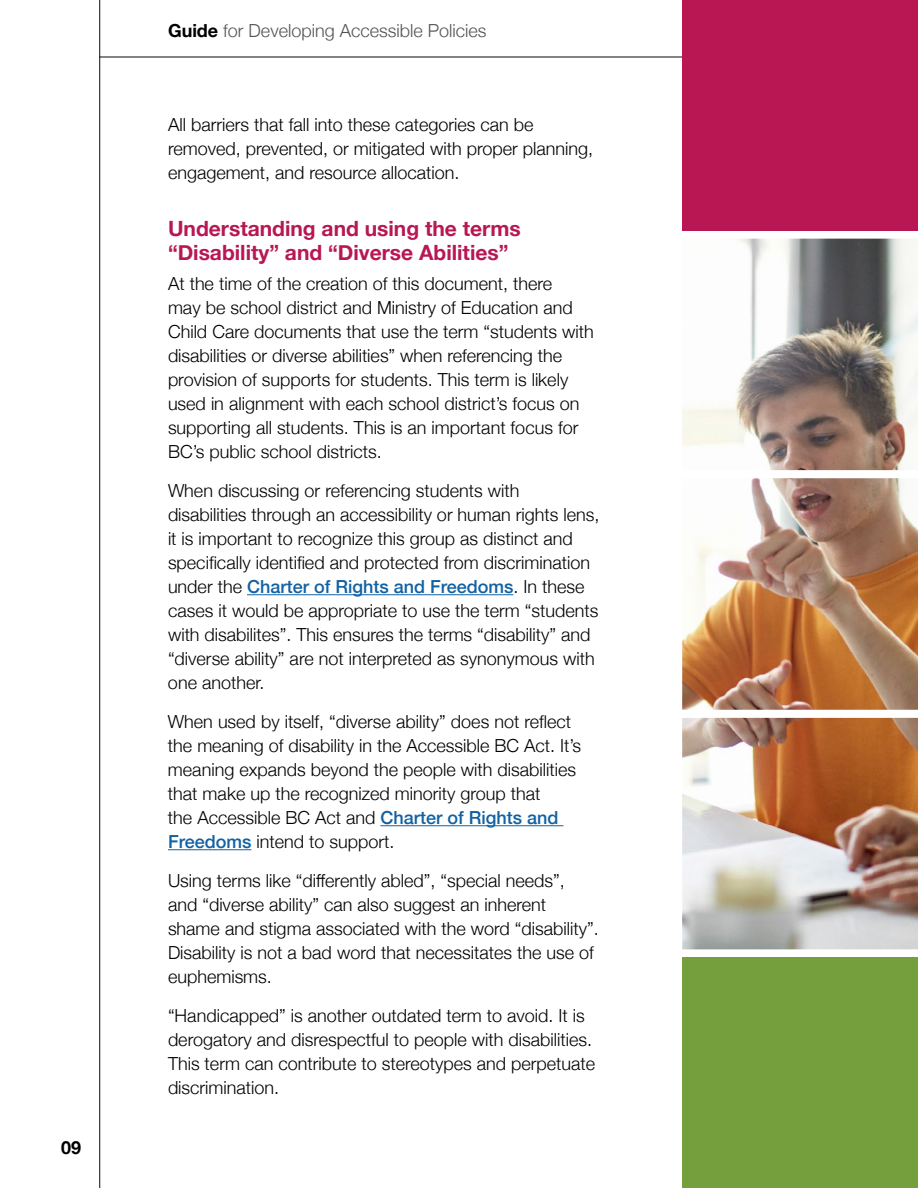
<style>
.page{position:relative;width:918px;height:1188px;background:#fff}
.page>*{position:absolute;margin:0;border:0;box-sizing:border-box;transform-origin:0 0}
.t1{font:700 21px/24px "Helvetica Neue";color:#b81754}
.t2{font:300 18px/24px "Helvetica Neue";color:#000}
.t3{font:300 18px "Helvetica Neue";color:#545454}
.t4{font:700 18px "Helvetica Neue";color:#000}
.s1{font-weight:700;color:#000}
.s2{font-weight:500;color:#1261a3}
</style>
<div class="page">
<hr style="left:99px;top:0;width:1px;height:1188px;background:#0a0a0a">
<hr style="left:99px;top:57px;width:819px;height:1px;background:#0a0a0a">
<hr style="left:247px;top:594px;width:266px;height:1px;background:#1261a3">
<hr style="left:380px;top:825px;width:183px;height:1px;background:#1261a3">
<hr style="left:168px;top:849px;width:83px;height:1px;background:#1261a3">
<img style="left:682px;top:239px;width:236px;height:710px">
<div style="left:682px;top:0;width:236px;height:230px;background:#b81754"></div>
<div style="left:682px;top:958px;width:236px;height:230px;background:#759e3d"></div>
<p class="t4" style="left:61px;top:1134px;width:22px">09</p>
<p class="t3" style="left:168px;top:16px;width:320px"><span class="s1">Guide</span> for Developing Accessible Policies</p>
<p class="t2" style="left:168px;top:112px;width:427px">All barriers that fall into these categories can be removed, prevented, or mitigated with proper planning, engagement, and resource allocation.</p>
<h3 class="t1" style="left:168px;top:217px;width:354px">Understanding and using the terms “Disability” and “Diverse Abilities”</h3>
<p class="t2" style="left:168px;top:271px;width:427px">At the time of the creation of this document, there<br>may be school district and Ministry of Education and Child Care documents that use the term “students with disabilities or diverse abilities” when referencing the provision of supports for students. This term is likely used in alignment with each school district’s focus on supporting all students. This is an important focus for BC’s public school districts.</p>
<p class="t2" style="left:168px;top:478px;width:433px">When discussing or referencing students with disabilities through an accessibility or human rights lens, it is important to recognize this group as distinct and specifically identified and protected from discrimination under the <span class="s2">Charter of Rights and Freedoms</span>. In these cases it would be appropriate to use the term “students with disabilites”. This ensures the terms “disability” and “diverse ability” are not interpreted as synonymous with one another.</p>
<p class="t2" style="left:168px;top:709px;width:415px">When used by itself, “diverse ability” does not reflect the meaning of disability in the Accessible BC Act. It’s meaning expands beyond the people with disabilities that make up the recognized minority group that<br>the Accessible BC Act and <span class="s2">Charter of Rights and Freedoms</span> intend to support.</p>
<p class="t2" style="left:168px;top:868px;width:432px">Using terms like “differently abled”, “special needs”,<br>and “diverse ability” can also suggest an inherent shame and stigma associated with the word “disability”.<br>Disability is not a bad word that necessitates the use of euphemisms.</p>
<p class="t2" style="left:168px;top:1003px;width:429px">“Handicapped” is another outdated term to avoid. It is derogatory and disrespectful to people with disabilities.<br>This term can contribute to stereotypes and perpetuate discrimination.</p>
</div>
